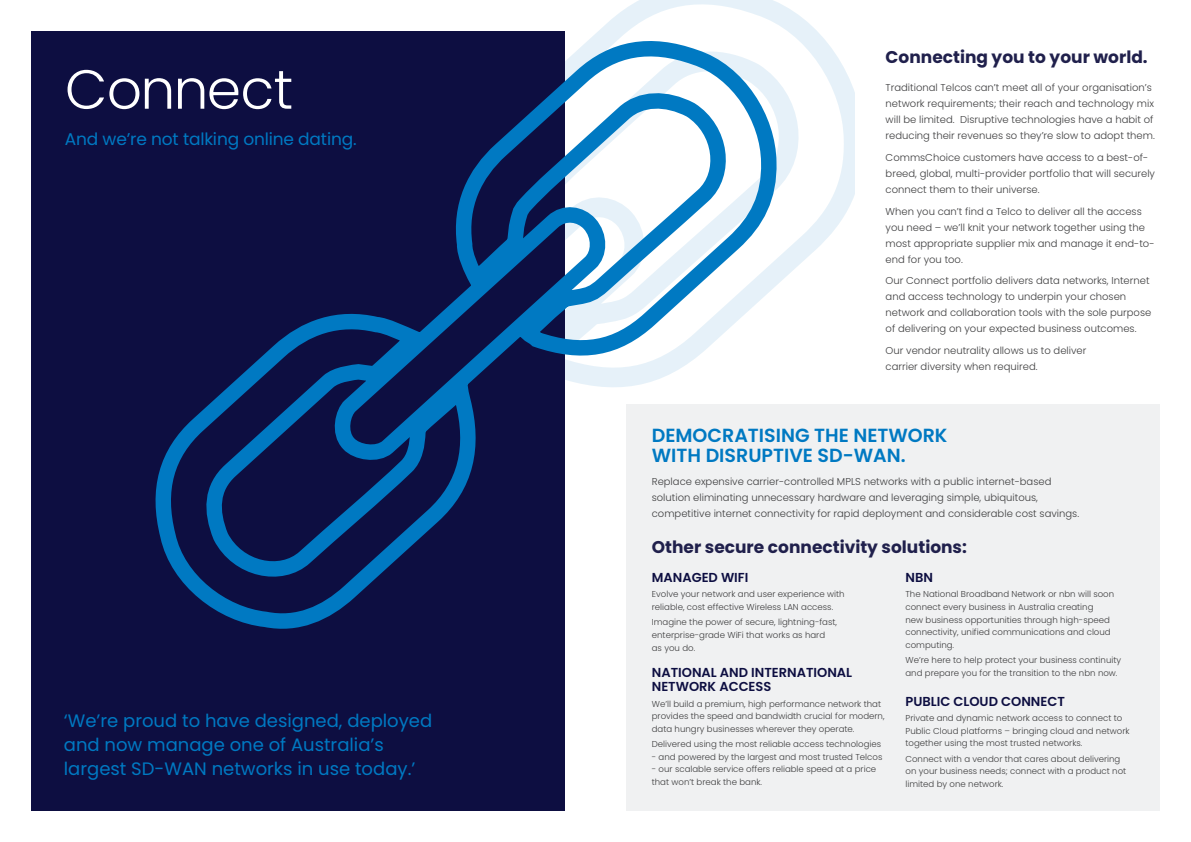
<style>
.page{position:relative;width:1191px;height:842px;background:#fff}
.page>*{position:absolute;margin:0;border:0;box-sizing:border-box;transform-origin:0 0}
.t1{font:300 55px "Poppins";letter-spacing:-.02em;color:#fff}
.t2{font:600 19px/20.6px "Poppins";color:#0079c2}
.t3{font:18px/24px "Poppins";color:#0079c2}
.t4{font:700 17px "Poppins";color:#20204c}
.t5{font:17px "Poppins";letter-spacing:-.01em;color:#0079c2}
.t6{font:600 13px/13.7px "Poppins";color:#0d0e41}
.t7{font:300 10px/16px "Poppins";color:#3e3e3f}
.t8{font:300 8.6px/12.6px "Poppins";color:#3e3e3f}
</style>
<div class="page">
<div style="left:626px;top:404px;width:533px;height:407px;background:#f0f1f2"></div>
<svg style="left:564px;top:0;width:290px;height:733px"></svg>
<div style="left:31px;top:31px;width:533px;height:780px;background:#0d0e41"></div>
<svg style="left:155px;top:26px;width:614px;height:600px"></svg>
<h1 class="t1" style="left:65px;top:58px;width:230px">Connect</h1>
<h3 class="t5" style="left:65px;top:130px;width:293px">And we’re not talking online dating.</h3>
<h3 class="t3" style="left:64px;top:709px;width:370px">‘We’re proud to have designed, deployed and now manage one of Australia’s largest SD-WAN networks in use today.’</h3>
<h3 class="t4" style="left:885px;top:47px;width:264px">Connecting you to your world.</h3>
<p class="t7" style="left:885px;top:80px;width:271px">Traditional Telcos can’t meet all of your organisation’s network requirements; their reach and technology mix will be limited. Disruptive technologies have a habit of reducing their revenues so they’re slow to adopt them.</p>
<p class="t7" style="left:885px;top:149px;width:271px">CommsChoice customers have access to a best-of&shy;breed, global, multi-provider portfolio that will securely connect them to their universe.</p>
<p class="t7" style="left:885px;top:203px;width:270px">When you can’t find a Telco to deliver all the access you need – we’ll knit your network together using the most appropriate supplier mix and manage it end-to&shy;end for you too.</p>
<p class="t7" style="left:885px;top:273px;width:267px">Our Connect portfolio delivers data networks, Internet and access technology to underpin your chosen network and collaboration tools with the sole purpose of delivering on your expected business outcomes.</p>
<p class="t7" style="left:885px;top:342px;width:202px">Our vendor neutrality allows us to deliver carrier diversity when required.</p>
<h2 class="t2" style="left:652px;top:425px;width:297px">DEMOCRATISING THE NETWORK<br>WITH DISRUPTIVE SD-WAN.</h2>
<p class="t7" style="left:652px;top:474px;width:429px">Replace expensive carrier-controlled MPLS networks with a public internet-based solution eliminating unnecessary hardware and leveraging simple, ubiquitous, competitive internet connectivity for rapid deployment and considerable cost savings.</p>
<h3 class="t4" style="left:652px;top:537px;width:317px">Other secure connectivity solutions:</h3>
<h3 class="t6" style="left:652px;top:571px;width:98px">MANAGED WIFI</h3>
<p class="t8" style="left:652px;top:588px;width:194px">Evolve your network and user experience with reliable, cost effective Wireless LAN access.</p>
<p class="t8" style="left:652px;top:616px;width:187px">Imagine the power of secure, lightning-fast, enterprise-grade WiFi that works as hard as you do.</p>
<h3 class="t6" style="left:652px;top:666px;width:202px">NATIONAL AND INTERNATIONAL<br>NETWORK ACCESS</h3>
<p class="t8" style="left:652px;top:697px;width:234px">We’ll build a premium, high performance network that provides the speed and bandwidth crucial for modern, data hungry businesses wherever they operate.</p>
<p class="t8" style="left:652px;top:738px;width:231px">Delivered using the most reliable access technologies</p>
<p class="t8" style="left:652px;top:750px;width:232px">- and powered by the largest and most trusted Telcos</p>
<p class="t8" style="left:652px;top:763px;width:226px">- our scalable service offers reliable speed at a price that won’t break the bank.</p>
<h3 class="t6" style="left:905px;top:571px;width:29px">NBN</h3>
<p class="t8" style="left:905px;top:588px;width:210px">The National Broadband Network or nbn will soon connect every business in Australia creating<br>new business opportunities through high-speed connectivity, unified communications and cloud computing.</p>
<p class="t8" style="left:905px;top:654px;width:217px">We’re here to help protect your business continuity and prepare you for the transition to the nbn now.</p>
<h3 class="t6" style="left:905px;top:694px;width:161px">PUBLIC CLOUD CONNECT</h3>
<p class="t8" style="left:905px;top:712px;width:226px">Private and dynamic network access to connect to<br>Public Cloud platforms – bringing cloud and network together using the most trusted networks.</p>
<p class="t8" style="left:905px;top:752px;width:222px">Connect with a vendor that cares about delivering on your business needs; connect with a product not limited by one network.</p>
</div>
